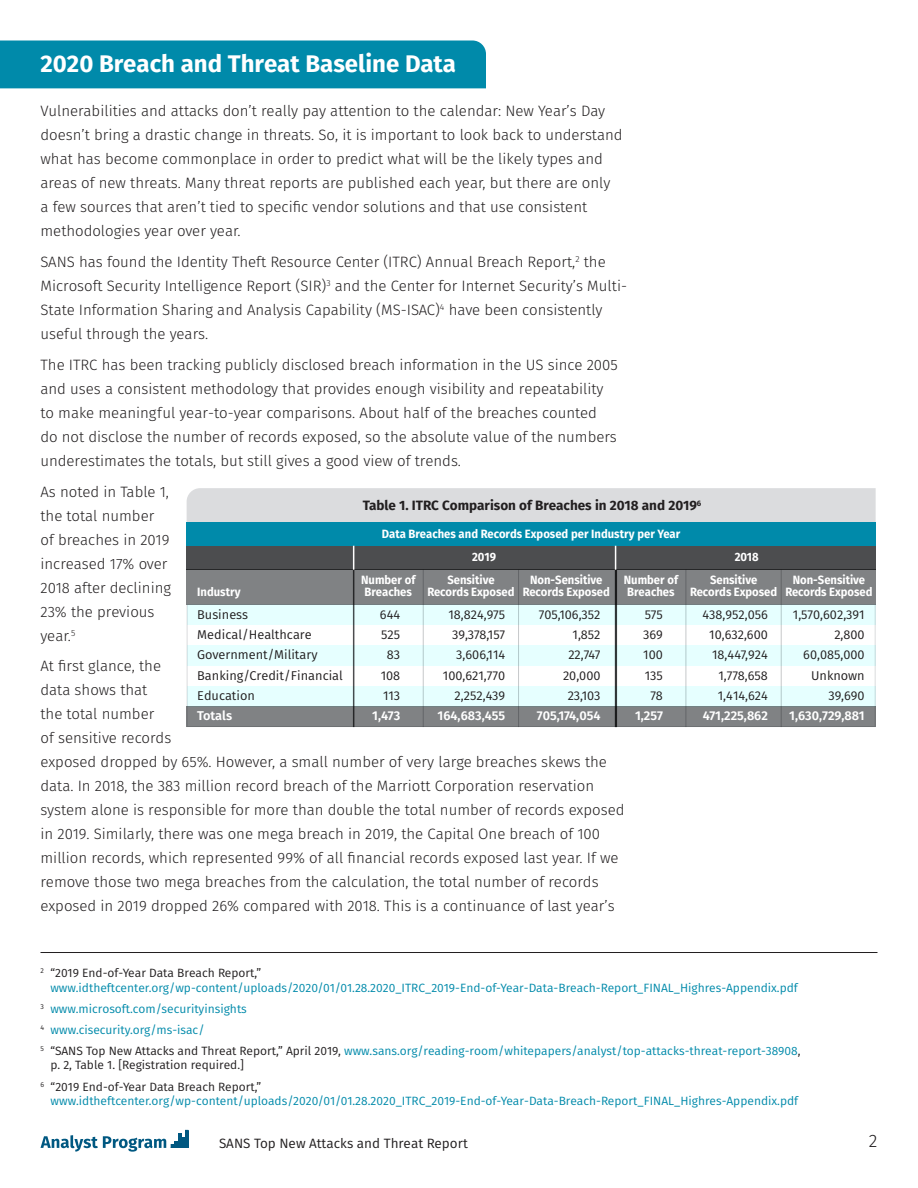
<style>
.page{position:relative;width:918px;height:1188px;background:#fff}
.page>*{position:absolute;margin:0;border:0;box-sizing:border-box;transform-origin:0 0}
.t1{font:700 24px "Fira Sans";color:#fff}
.t2{font:300 18px "Fira Sans";color:#221f20}
.t3{font:300 15px/24px "Fira Sans";color:#221f20}
.t4{font:700 13.5px "Fira Sans";color:#221f20}
.t5{font:13.5px "Fira Sans";color:#221f20}
.t6{font:12.75px/20.2px "Fira Sans";color:#221f20;text-align:right}
.t7{font:600 12.75px "Fira Sans";color:#fff}
.t8{font:12px/21.1px "Fira Sans";color:#008aaa}
.t9{font:700 12px/12px "Fira Sans";color:#fff;text-align:center;scale:.94 1}
.t10{font:12px/21.1px "Fira Sans";color:#221f20}
.s1{color:#221f20}
</style>
<div class="page">
<div style="left:0;top:40px;width:486px;height:48px;background:#008aaa"></div>
<hr style="left:178px;top:1133px;width:3px;height:15px;background:#005881">
<hr style="left:186px;top:1130px;width:3px;height:18px;background:#005881">
<svg style="left:41px;top:1135px;width:145px;height:17px"></svg>
<hr style="left:40px;top:952px;width:838px;height:1px;background:#221f20">
<div style="left:187px;top:604px;width:689px;height:123px;background:#fff;border:1px solid #dbdcde"></div>
<div style="left:187px;top:488px;width:689px;height:34px;background:#dbdcde"></div>
<div style="left:187px;top:605px;width:689px;height:20px;background:#e6ffff"></div>
<div style="left:187px;top:645px;width:689px;height:21px;background:#e6ffff"></div>
<div style="left:187px;top:686px;width:689px;height:20px;background:#e6ffff"></div>
<div style="left:187px;top:570px;width:689px;height:35px;background:#808284"></div>
<div style="left:187px;top:706px;width:689px;height:21px;background:#808284"></div>
<div style="left:187px;top:522px;width:689px;height:24px;background:#008aaa"></div>
<div style="left:187px;top:546px;width:689px;height:24px;background:#4c4d4f"></div>
<hr style="left:423px;top:570px;width:1px;height:157px;background:#c6c8ca">
<hr style="left:686px;top:570px;width:1px;height:157px;background:#c6c8ca">
<hr style="left:518px;top:570px;width:1px;height:157px;background:#c6c8ca">
<hr style="left:781px;top:570px;width:1px;height:157px;background:#c6c8ca">
<hr style="left:353px;top:570px;width:1px;height:157px;background:#4c4d4f">
<hr style="left:616px;top:570px;width:1px;height:157px;background:#4c4d4f">
<hr style="left:615px;top:570px;width:1px;height:157px;background:#4c4d4f">
<svg style="left:615px;top:546px;width:1px;height:24px"></svg>
<svg style="left:353px;top:546px;width:1px;height:24px"></svg>
<h1 class="t1" style="left:40px;top:47px;width:417px">2020 Breach and Threat Baseline Data</h1>
<p class="t3" style="left:40px;top:99px;width:584px">Vulnerabilities and attacks don’t really pay attention to the calendar: New Year’s Day doesn’t bring a drastic change in threats. So, it is important to look back to understand what has become commonplace in order to predict what will be the likely types and areas of new threats. Many threat reports are published each year, but there are only<br>a few sources that aren’t tied to specific vendor solutions and that use consistent methodologies year over year.</p>
<p class="t3" style="left:40px;top:250px;width:588px">SANS has found the Identity Theft Resource Center (ITRC) Annual Breach Report,<sup>2</sup> the Microsoft Security Intelligence Report (SIR)<sup>3</sup> and the Center for Internet Security’s Multi-State Information Sharing and Analysis Capability (MS-ISAC)<sup>4</sup> have been consistently useful through the years.</p>
<p class="t3" style="left:40px;top:353px;width:579px">The ITRC has been tracking publicly disclosed breach information in the US since 2005 and uses a consistent methodology that provides enough visibility and repeatability to make meaningful year-to-year comparisons. About half of the breaches counted do not disclose the number of records exposed, so the absolute value of the numbers underestimates the totals, but still gives a good view of trends.</p>
<p class="t3" style="left:40px;top:479px;width:132px">As noted in Table 1, the total number of breaches in 2019 increased 17% over<br>2018 after declining<br>23% the previous year.<sup>5</sup></p>
<p class="t3" style="left:40px;top:654px;width:586px">At first glance, the<br>data shows that<br>the total number<br>of sensitive records<br>exposed dropped by 65%. However, a small number of very large breaches skews the data. In 2018, the 383 million record breach of the Marriott Corporation reservation system alone is responsible for more than double the total number of records exposed in 2019. Similarly, there was one mega breach in 2019, the Capital One breach of 100 million records, which represented 99% of all financial records exposed last year. If we remove those two mega breaches from the calculation, the total number of records exposed in 2019 dropped 26% compared with 2018. This is a continuance of last year’s</p>
<p class="t4" style="left:363px;top:496px;width:340px">Table 1. ITRC Comparison of Breaches in 2018 and 2019<sup>6</sup></p>
<p class="t9" style="left:472px;top:522px;width:223px;line-height:23.7px;text-align:left;text-indent:-90px">Data Breaches and Records Exposed per Industry per Year<br>2019</p>
<p class="t9" style="left:735px;top:551px;width:27px">2018</p>
<p class="t9" style="left:427px;top:574px;width:94px">Sensitive<br>Records Exposed</p>
<p class="t9" style="left:523px;top:574px;width:94px">Non-Sensitive<br>Records Exposed</p>
<p class="t9" style="left:690px;top:574px;width:94px">Sensitive<br>Records Exposed</p>
<p class="t9" style="left:361px;top:574px;width:59px;text-align:left">Number of<br>Breaches</p>
<p class="t9" style="left:624px;top:574px;width:59px;text-align:left">Number of<br>Breaches</p>
<p class="t9" style="left:197px;top:586px;width:48px">Industry</p>
<p class="t6" style="left:197px;top:604px;width:147px;text-align:left">Business<br>Medical/Healthcare<br>Government/Military<br>Banking/Credit/Financial<br>Education</p>
<p class="t7" style="left:197px;top:707px;width:36px">Totals</p>
<p class="t6" style="left:380px;top:604px;width:22px;text-align:center">644<br>525<br>83<br>108<br>113</p>
<p class="t7" style="left:372px;top:707px;width:30px">1,473</p>
<p class="t6" style="left:443px;top:604px;width:64px">18,824,975<br>39,378,157<br>3,606,114<br>100,621,770<br>2,252,439</p>
<p class="t7" style="left:438px;top:707px;width:69px">164,683,455</p>
<p class="t6" style="left:539px;top:604px;width:63px">705,106,352<br>1,852<br>22,747<br>20,000<br>23,103</p>
<p class="t7" style="left:537px;top:707px;width:65px">705,174,054</p>
<p class="t6" style="left:703px;top:604px;width:67px">438,952,056<br>10,632,600<br>18,447,924<br>1,778,658<br>1,414,624</p>
<p class="t7" style="left:703px;top:707px;width:67px">471,225,862</p>
<p class="t6" style="left:643px;top:604px;width:21px;text-align:center">575<br>369<br>100<br>135<br>78</p>
<p class="t7" style="left:635px;top:707px;width:29px">1,257</p>
<p class="t9" style="left:785px;top:574px;width:94px">Non-Sensitive<br>Records Exposed</p>
<p class="t6" style="left:793px;top:604px;width:73px">1,570,602,391<br>2,800<br>60,085,000<br>Unknown<br>39,690</p>
<p class="t7" style="left:789px;top:707px;width:77px">1,630,729,881</p>
<p class="t8" style="left:50px;top:966px;width:749px;line-height:14.4px;text-indent:-10px"><sup>2</sup> <span class="s1">“2019 End-of-Year Data Breach Report,” </span>www.idtheftcenter.org/wp-content/uploads/2020/01/01.28.2020_ITRC_2019-End-of-Year-Data-Breach-Report_FINAL_Highres-Appendix.pdf</p>
<p class="t8" style="left:40px;top:998px;width:762px"><sup>3</sup> www.microsoft.com/securityinsights<br><sup>4</sup> www.cisecurity.org/ms-isac/<br><sup>5</sup> <span class="s1">“SANS Top New Attacks and Threat Report,” April 2019,</span> www.sans.org/reading-room/whitepapers/analyst/top-attacks-threat-report-38908<span class="s1">,</span></p>
<p class="t10" style="left:40px;top:1055px;width:222px;text-indent:10px">p. 2, Table 1. [Registration required.]<br><sup>6</sup> “2019 End-of-Year Data Breach Report,”</p>
<p class="t8" style="left:51px;top:1090px;width:749px">www.idtheftcenter.org/wp-content/uploads/2020/01/01.28.2020_ITRC_2019-End-of-Year-Data-Breach-Report_FINAL_Highres-Appendix.pdf</p>
<p class="t5" style="left:219px;top:1133px;width:250px">SANS Top New Attacks and Threat Report</p>
<p class="t2" style="left:869px;top:1128px;width:10px">2</p>
</div>
